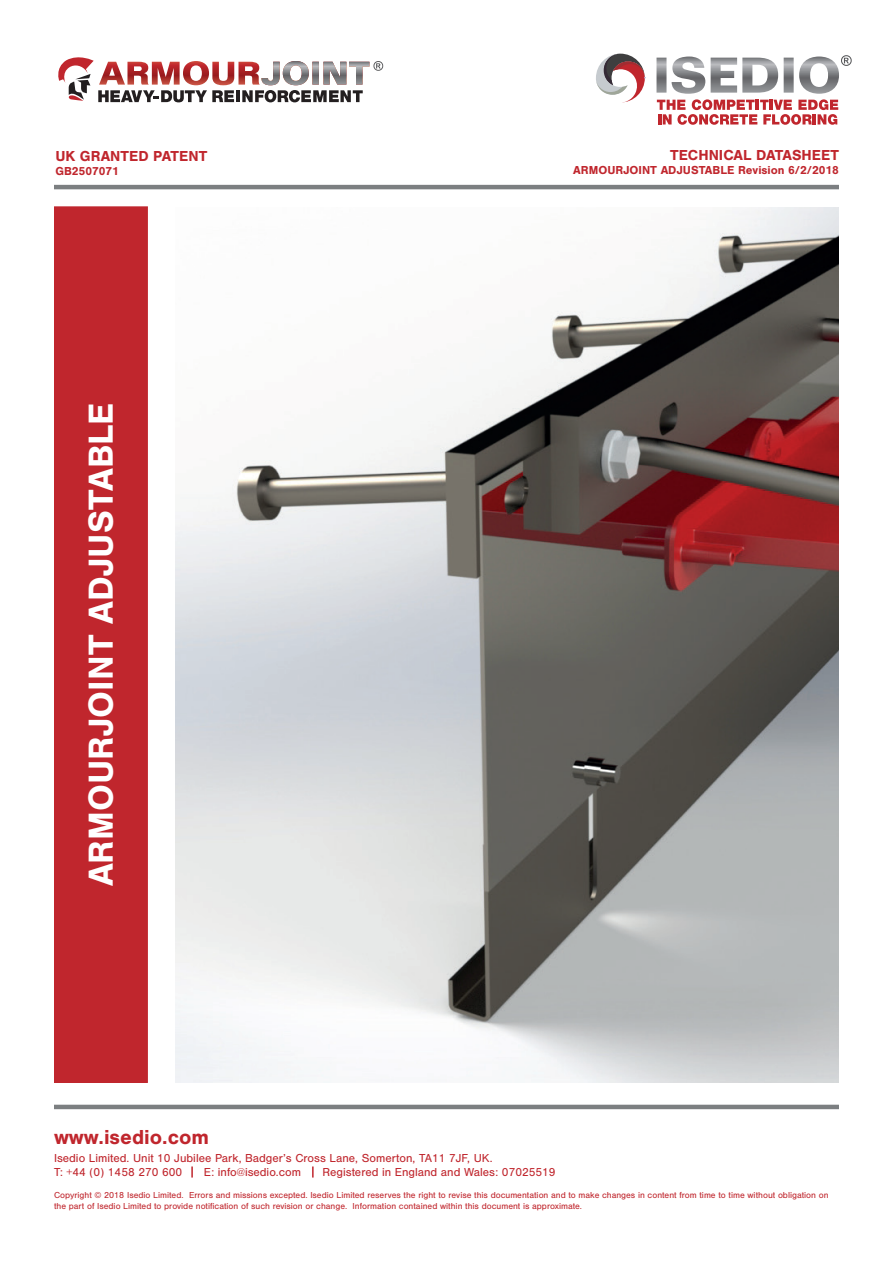
<style>
.page{position:relative;width:893px;height:1263px;background:#fff}
.page>*{position:absolute;margin:0;border:0;box-sizing:border-box;transform-origin:0 0}
.t1{font:700 36px "Nimbus San";color:#fff}
.t2{font:700 21px "Nimbus San";color:#c0262d}
.t3{font:700 15px "Nimbus San";color:#c0262d}
.t4{font:12px/14.4px "Nimbus San";color:#c0262d}
.t5{font:700 12px "Nimbus San";color:#c0262d}
.t6{font:9px/10.8px "Nimbus San";color:#c0262d}
</style>
<div class="page">
<svg style="left:191px;top:1166px;width:2px;height:11px"></svg>
<svg style="left:312px;top:1166px;width:2px;height:11px"></svg>
<hr style="left:54px;top:1105px;width:785px;height:4px;background:#7c7f81">
<svg style="left:596px;top:54px;width:49px;height:49px"></svg>
<svg style="left:656px;top:55px;width:196px;height:70px"></svg>
<hr style="left:54px;top:185px;width:785px;height:4px;background:#7c7f81">
<svg style="left:58px;top:57px;width:325px;height:45px"></svg>
<div style="left:55px;top:207px;width:92px;height:875px;background:#c0262d"></div>
<div style="left:54px;top:206px;width:94px;height:877px;border:2px solid #c0262d"></div>
<img style="left:176px;top:208px;width:663px;height:875px">
<h3 class="t3" style="left:56px;top:148px;width:153px">UK GRANTED PATENT</h3>
<h3 class="t5" style="left:56px;top:165px;width:65px">GB2507071</h3>
<h1 class="t1" style="left:81px;top:886px;width:485px;rotate:-90deg">ARMOURJOINT ADJUSTABLE</h1>
<h3 class="t3" style="left:670px;top:146px;width:170px">TECHNICAL DATASHEET</h3>
<h3 class="t5" style="left:573px;top:163px;width:267px">ARMOURJOINT ADJUSTABLE Revision 6/2/2018</h3>
<h2 class="t2" style="left:54px;top:1125px;width:157px">www.isedio.com</h2>
<h3 class="t4" style="left:54px;top:1151px;width:440px">Isedio Limited. Unit 10 Jubilee Park, Badger’s Cross Lane, Somerton, TA11 7JF, UK.<br>T: +44 (0) 1458 270 600</h3>
<h3 class="t4" style="left:204px;top:1165px;width:99px">E: info@isedio.com</h3>
<h3 class="t4" style="left:323px;top:1165px;width:235px">Registered in England and Wales: 07025519</h3>
<p class="t6" style="left:54px;top:1190px;width:776px">Copyright © 2018 Isedio Limited. Errors and missions excepted. Isedio Limited reserves the right to revise this documentation and to make changes in content from time to time without obligation on the part of Isedio Limited to provide notification of such revision or change. Information contained within this document is approximate.</p>
</div>
